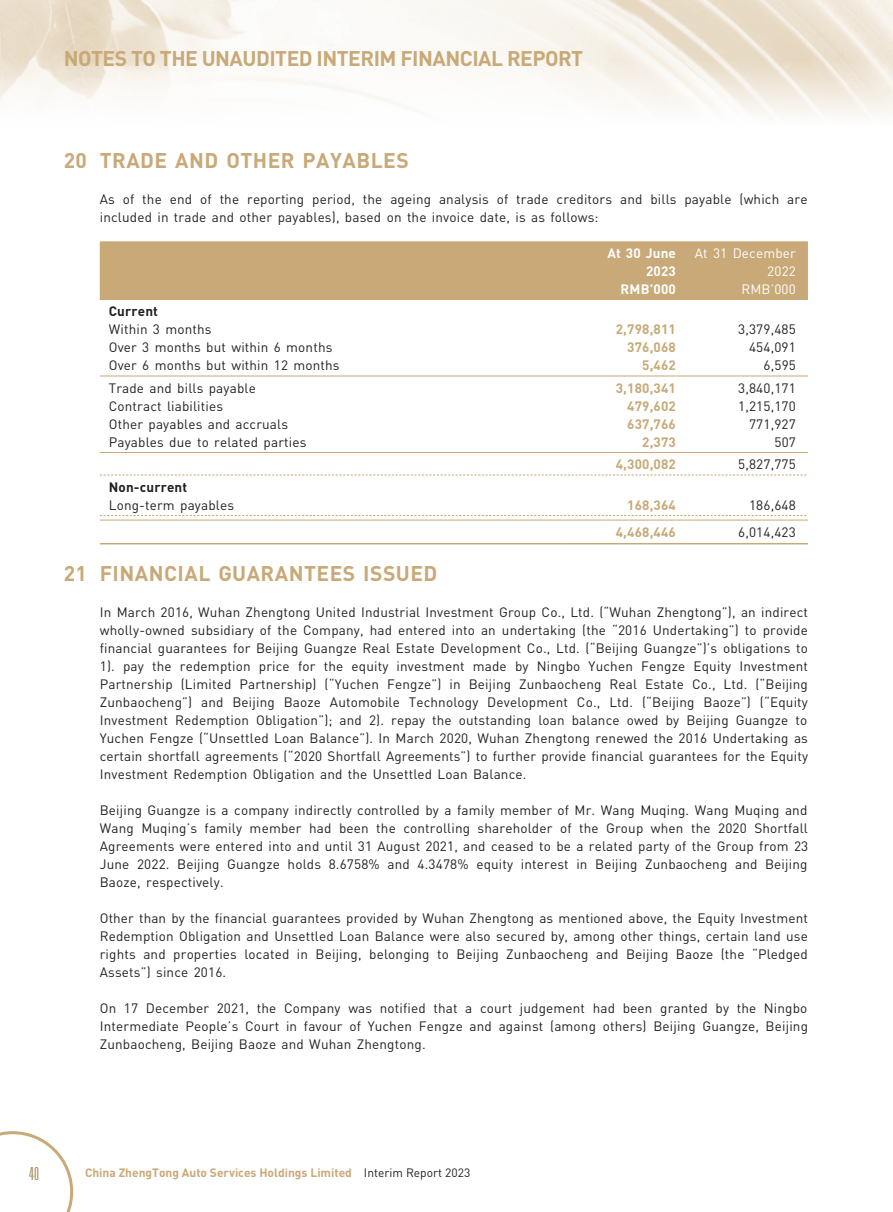
<style>
.page{position:relative;width:893px;height:1212px;background:#fff}
.page>*{position:absolute;margin:0;border:0;box-sizing:border-box;transform-origin:0 0}
._03_H1{font:700 21px "DIN Pro";letter-spacing:.02em;color:#c8a977}
._03_H1-2{font:700 21px "DIN Pro";letter-spacing:-.025em;color:#c8a977}
.t1{font:300 ultra-condensed 18px "Univers LT Std";color:#a58d63}
._01_Body_Text{font:13.5px/18px "DIN Pro";letter-spacing:.01em;color:#231f20;text-align:justify}
._15_Table_Stub{font:13.5px "DIN Pro";letter-spacing:.01em;color:#231f20}
._01_Body_Text-2{font:700 13.5px "DIN Pro";letter-spacing:.01em;color:#c8a977}
._01_Body_Text-3{font:13.5px/18px "DIN Pro";letter-spacing:.01em;color:#fff;text-align:right}
._01_Body_Text-4{font:700 13.5px/18px "DIN Pro";letter-spacing:.01em;color:#fff;text-align:right}
._15_Table_Stub-2{font:700 13.5px "DIN Pro";letter-spacing:.01em;color:#231f20}
.t2{font:700 12px "DIN Pro";color:#c8a977}
.s1{font-weight:400;color:#231f20}
</style>
<div class="page">
<img style="left:0;top:0;width:893px;height:116px">
<svg style="left:0;top:1131px;width:73px;height:81px"></svg>
<div style="left:100px;top:241px;width:708px;height:58px;background:#c8a977"></div>
<hr style="left:100px;top:299px;width:468px;height:1px;background:#c8a977">
<hr style="left:568px;top:299px;width:120px;height:1px;background:#c8a977">
<hr style="left:688px;top:299px;width:120px;height:1px;background:#c8a977">
<hr style="left:100px;top:376px;width:468px;height:1px;background:#c8a977">
<hr style="left:568px;top:376px;width:120px;height:1px;background:#c8a977">
<hr style="left:688px;top:376px;width:120px;height:1px;background:#c8a977">
<hr style="left:100px;top:452px;width:468px;height:1px;background:#c8a977">
<hr style="left:568px;top:452px;width:120px;height:1px;background:#c8a977">
<hr style="left:688px;top:452px;width:120px;height:1px;background:#c8a977">
<svg style="left:100px;top:475px;width:706px;height:1px"></svg>
<svg style="left:100px;top:515px;width:706px;height:1px"></svg>
<hr style="left:100px;top:520px;width:468px;height:1px;background:#c8a977">
<hr style="left:568px;top:520px;width:120px;height:1px;background:#c8a977">
<hr style="left:688px;top:520px;width:120px;height:1px;background:#c8a977">
<hr style="left:100px;top:543px;width:468px;height:1px;background:#c8a977">
<hr style="left:568px;top:543px;width:120px;height:1px;background:#c8a977">
<hr style="left:688px;top:543px;width:120px;height:1px;background:#c8a977">
<h1 class="_03_H1-2" style="left:64px;top:44px;width:521px">NOTES TO THE UNAUDITED INTERIM FINANCIAL REPORT</h1>
<p class="_03_H1" style="left:64px;top:146px;width:347px">20 TRADE AND OTHER PAYABLES</p>
<p class="_01_Body_Text" style="left:100px;top:189px;width:709px">As of the end of the reporting period, the ageing analysis of trade creditors and bills payable (which are included in trade and other payables), based on the invoice date, is as follows:</p>
<p class="_01_Body_Text-4" style="left:607px;top:243px;width:70px">At 30 June<br>2023</p>
<p class="_01_Body_Text-3" style="left:695px;top:243px;width:103px">At 31 December<br>2022</p>
<p class="_01_Body_Text-4" style="left:621px;top:279px;width:57px">RMB’000</p>
<p class="_01_Body_Text-3" style="left:741px;top:279px;width:56px">RMB’000</p>
<p class="_15_Table_Stub-2" style="left:109px;top:302px;width:51px">Current</p>
<p class="_15_Table_Stub" style="left:109px;top:320px;width:104px">Within 3 months</p>
<p class="_01_Body_Text-2" style="left:616px;top:320px;width:62px">2,798,811</p>
<p class="_01_Body_Text" style="left:738px;top:320px;width:59px">3,379,485</p>
<p class="_15_Table_Stub" style="left:109px;top:338px;width:225px">Over 3 months but within 6 months</p>
<p class="_01_Body_Text-2" style="left:627px;top:338px;width:50px">376,068</p>
<p class="_01_Body_Text" style="left:749px;top:338px;width:48px">454,091</p>
<p class="_15_Table_Stub" style="left:109px;top:356px;width:232px">Over 6 months but within 12 months</p>
<p class="_01_Body_Text-2" style="left:642px;top:356px;width:35px">5,462</p>
<p class="_01_Body_Text" style="left:763px;top:356px;width:34px">6,595</p>
<p class="_15_Table_Stub" style="left:109px;top:379px;width:149px">Trade and bills payable</p>
<p class="_01_Body_Text-2" style="left:616px;top:379px;width:62px">3,180,341</p>
<p class="_01_Body_Text" style="left:738px;top:378px;width:59px">3,840,171</p>
<p class="_15_Table_Stub" style="left:109px;top:397px;width:116px">Contract liabilities</p>
<p class="_01_Body_Text-2" style="left:627px;top:397px;width:50px">479,602</p>
<p class="_01_Body_Text" style="left:738px;top:396px;width:59px">1,215,170</p>
<p class="_15_Table_Stub" style="left:109px;top:415px;width:181px">Other payables and accruals</p>
<p class="_01_Body_Text-2" style="left:627px;top:415px;width:50px">637,766</p>
<p class="_01_Body_Text" style="left:749px;top:414px;width:48px">771,927</p>
<p class="_15_Table_Stub" style="left:109px;top:433px;width:199px">Payables due to related parties</p>
<p class="_01_Body_Text-2" style="left:642px;top:433px;width:35px">2,373</p>
<p class="_01_Body_Text" style="left:774px;top:432px;width:23px">507</p>
<p class="_01_Body_Text-2" style="left:616px;top:455px;width:62px">4,300,082</p>
<p class="_01_Body_Text" style="left:738px;top:455px;width:59px">5,827,775</p>
<p class="_15_Table_Stub-2" style="left:109px;top:478px;width:80px">Non-current</p>
<p class="_15_Table_Stub" style="left:109px;top:496px;width:127px">Long-term payables</p>
<p class="_01_Body_Text-2" style="left:627px;top:496px;width:50px">168,364</p>
<p class="_01_Body_Text" style="left:749px;top:495px;width:48px">186,648</p>
<p class="_01_Body_Text-2" style="left:616px;top:523px;width:62px">4,468,446</p>
<p class="_01_Body_Text" style="left:738px;top:522px;width:59px">6,014,423</p>
<p class="_03_H1" style="left:64px;top:559px;width:375px">21 FINANCIAL GUARANTEES ISSUED</p>
<p class="_01_Body_Text" style="left:100px;top:603px;width:710px">In March 2016, Wuhan Zhengtong United Industrial Investment Group Co., Ltd. (“Wuhan Zhengtong”), an indirect wholly-owned subsidiary of the Company, had entered into an undertaking (the “2016 Undertaking”) to provide financial guarantees for Beijing Guangze Real Estate Development Co., Ltd. (“Beijing Guangze”)’s obligations to 1). pay the redemption price for the equity investment made by Ningbo Yuchen Fengze Equity Investment Partnership (Limited Partnership) (“Yuchen Fengze”) in Beijing Zunbaocheng Real Estate Co., Ltd. (“Beijing Zunbaocheng”) and Beijing Baoze Automobile Technology Development Co., Ltd. (“Beijing Baoze”) (“Equity Investment Redemption Obligation”); and 2). repay the outstanding loan balance owed by Beijing Guangze to Yuchen Fengze (“Unsettled Loan Balance”). In March 2020, Wuhan Zhengtong renewed the 2016 Undertaking as certain shortfall agreements (“2020 Shortfall Agreements”) to further provide financial guarantees for the Equity Investment Redemption Obligation and the Unsettled Loan Balance.</p>
<p class="_01_Body_Text" style="left:100px;top:801px;width:710px">Beijing Guangze is a company indirectly controlled by a family member of Mr. Wang Muqing. Wang Muqing and Wang Muqing’s family member had been the controlling shareholder of the Group when the 2020 Shortfall Agreements were entered into and until 31 August 2021, and ceased to be a related party of the Group from 23<br>June 2022. Beijing Guangze holds 8.6758% and 4.3478% equity interest in Beijing Zunbaocheng and Beijing Baoze, respectively.</p>
<p class="_01_Body_Text" style="left:100px;top:909px;width:710px">Other than by the financial guarantees provided by Wuhan Zhengtong as mentioned above, the Equity Investment Redemption Obligation and Unsettled Loan Balance were also secured by, among other things, certain land use rights and properties located in Beijing, belonging to Beijing Zunbaocheng and Beijing Baoze (the “Pledged Assets”) since 2016.</p>
<p class="_01_Body_Text" style="left:100px;top:999px;width:710px">On 17 December 2021, the Company was notified that a court judgement had been granted by the Ningbo Intermediate People’s Court in favour of Yuchen Fengze and against (among others) Beijing Guangze, Beijing Zunbaocheng, Beijing Baoze and Wuhan Zhengtong.</p>
<h2 class="t1" style="left:29px;top:1164px;width:11px">40</h2>
<p class="t2" style="left:85px;top:1164px;width:387px">China ZhengTong Auto Services Holdings Limited <span class="s1">Interim Report 2023</span></p>
</div>
